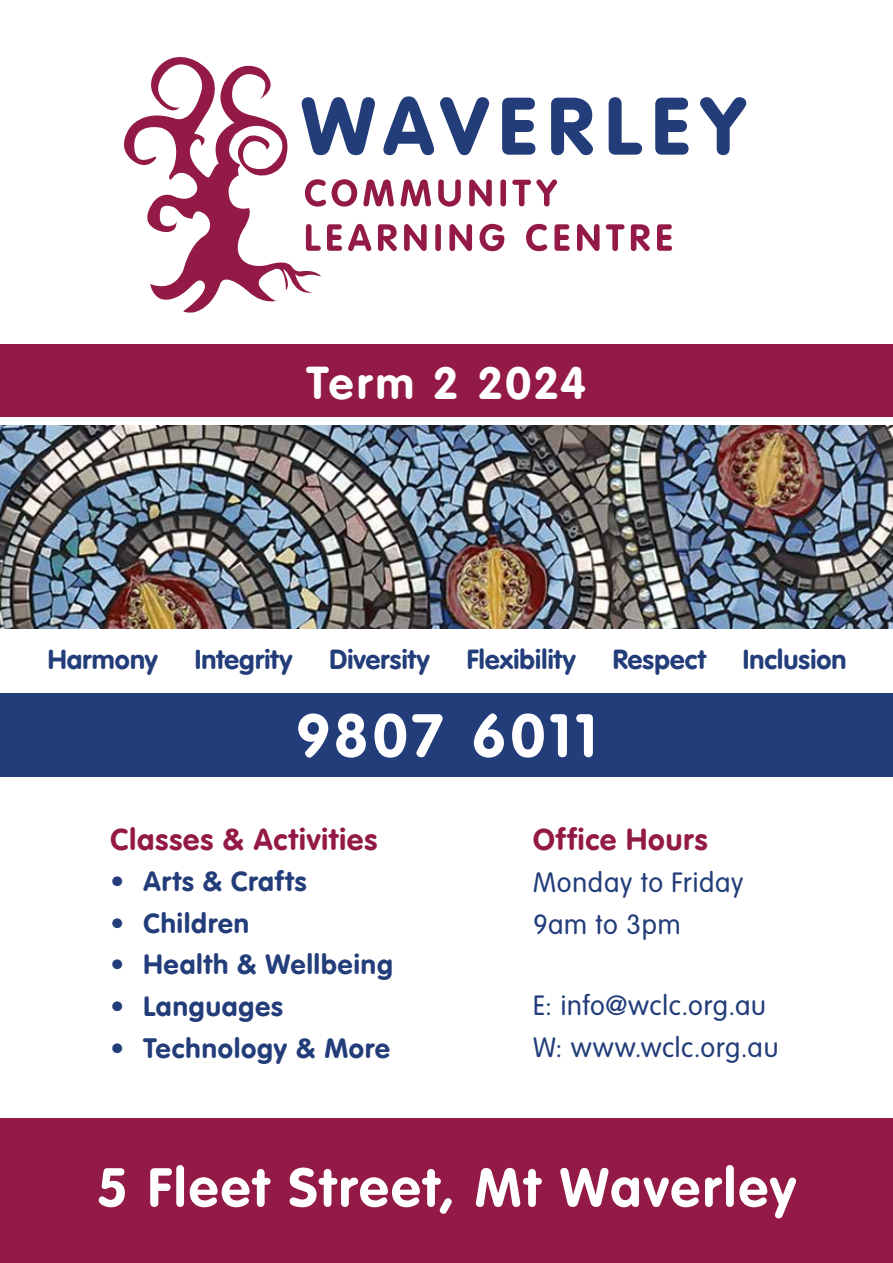
<style>
.page{position:relative;width:893px;height:1263px;background:#fff}
.page>*{position:absolute;margin:0;border:0;box-sizing:border-box;transform-origin:0 0}
.t1{font:60px "VAG Rounded Bold";letter-spacing:.06em;color:#fff}
.t2{font:54px "VAG Rounded Bold";letter-spacing:.05em;color:#fff}
.t3{font:45px "VAG Rounded Bold";letter-spacing:.05em;color:#fff}
.t4{font:30px "VAG Rounded Bold";letter-spacing:.035em;color:#931946}
.t5{font:27.45px "VAG Rounded Bold";letter-spacing:.035em;color:#223d79}
.t6{font:300 27.45px/42px "VAG Rounded Std";letter-spacing:.025em;color:#223d79}
.t7{font:27px "VAG Rounded Bold";letter-spacing:.01em;color:#223d79}
</style>
<div class="page">
<div style="left:0;top:344px;width:893px;height:73px;background:#931946"></div>
<div style="left:0;top:693px;width:893px;height:83px;background:#223d79"></div>
<div style="left:0;top:1118px;width:893px;height:145px;background:#931946"></div>
<img style="left:0;top:425px;width:893px;height:204px">
<svg style="left:321px;top:179px;width:5px;height:28px"></svg>
<svg style="left:332px;top:179px;width:25px;height:28px"></svg>
<svg style="left:363px;top:179px;width:31px;height:27px"></svg>
<svg style="left:401px;top:179px;width:30px;height:27px"></svg>
<svg style="left:438px;top:179px;width:23px;height:28px"></svg>
<svg style="left:469px;top:179px;width:23px;height:27px"></svg>
<div style="left:500px;top:179px;width:6px;height:27px;background:#931946;border-radius:3px"></div>
<svg style="left:512px;top:179px;width:45px;height:27px"></svg>
<svg style="left:327px;top:224px;width:15px;height:27px"></svg>
<svg style="left:348px;top:224px;width:23px;height:27px"></svg>
<svg style="left:378px;top:224px;width:19px;height:27px"></svg>
<svg style="left:404px;top:224px;width:23px;height:27px"></svg>
<div style="left:435px;top:224px;width:6px;height:27px;background:#931946;border-radius:3px"></div>
<svg style="left:449px;top:224px;width:23px;height:27px"></svg>
<svg style="left:479px;top:224px;width:25px;height:27px"></svg>
<svg style="left:526px;top:224px;width:21px;height:27px"></svg>
<svg style="left:554px;top:224px;width:16px;height:27px"></svg>
<svg style="left:577px;top:224px;width:22px;height:27px"></svg>
<svg style="left:606px;top:224px;width:18px;height:27px"></svg>
<svg style="left:631px;top:224px;width:19px;height:27px"></svg>
<svg style="left:657px;top:224px;width:15px;height:27px"></svg>
<svg style="left:321px;top:97px;width:54px;height:58px"></svg>
<svg style="left:383px;top:96px;width:51px;height:59px"></svg>
<svg style="left:440px;top:97px;width:49px;height:58px"></svg>
<svg style="left:502px;top:98px;width:33px;height:57px"></svg>
<svg style="left:551px;top:98px;width:42px;height:57px"></svg>
<svg style="left:609px;top:97px;width:33px;height:58px"></svg>
<svg style="left:655px;top:98px;width:34px;height:57px"></svg>
<svg style="left:700px;top:97px;width:46px;height:58px"></svg>
<svg style="left:124px;top:57px;width:197px;height:256px"></svg>
<h3 class="t3" style="left:307px;top:356px;width:280px">Term 2 2024</h3>
<p class="t7" style="left:48px;top:644px;width:112px">Harmony</p>
<p class="t7" style="left:195px;top:644px;width:99px">Integrity</p>
<p class="t7" style="left:329px;top:644px;width:102px">Diversity</p>
<p class="t7" style="left:467px;top:644px;width:111px">Flexibility</p>
<p class="t7" style="left:613px;top:644px;width:95px">Respect</p>
<p class="t7" style="left:743px;top:644px;width:105px">Inclusion</p>
<h1 class="t1" style="left:296px;top:700px;width:302px">9807 6011</h1>
<p class="t4" style="left:111px;top:821px;width:268px">Classes &amp; Activities</p>
<p class="t5" style="left:111px;top:865px;width:197px">• Arts &amp; Crafts</p>
<p class="t5" style="left:111px;top:907px;width:140px">• Children</p>
<p class="t5" style="left:111px;top:949px;width:284px">• Health &amp; Wellbeing</p>
<p class="t5" style="left:111px;top:990px;width:174px">• Languages</p>
<p class="t5" style="left:111px;top:1032px;width:281px">• Technology &amp; More</p>
<p class="t4" style="left:533px;top:821px;width:176px">Office Hours</p>
<p class="t6" style="left:533px;top:862px;width:212px">Monday to Friday<br>9am to 3pm</p>
<p class="t6" style="left:533px;top:985px;width:247px">E: info@wclc.org.au<br>W: www.wclc.org.au</p>
<h2 class="t2" style="left:97px;top:1156px;width:700px">5 Fleet Street, Mt Waverley</h2>
</div>
